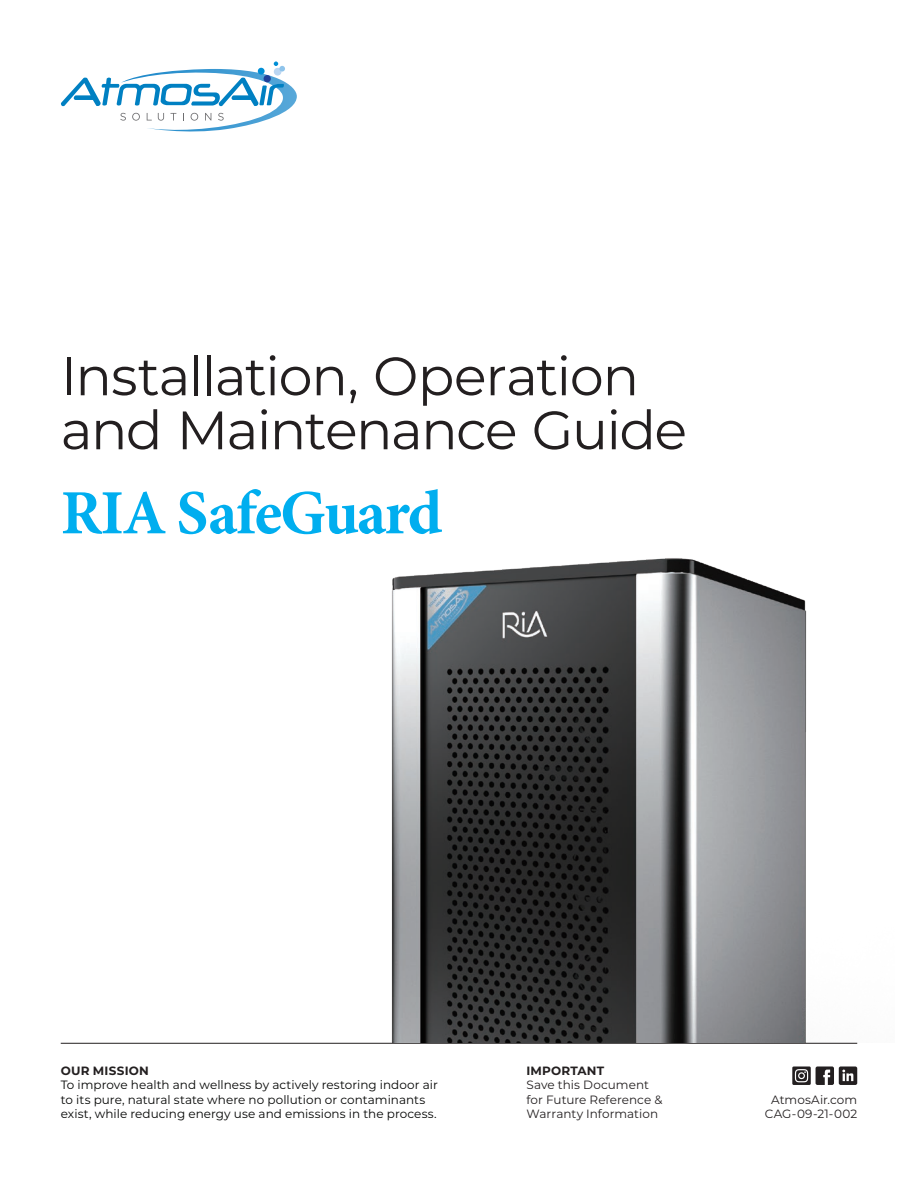
<style>
.page{position:relative;width:918px;height:1188px;background:#fff}
.page>*{position:absolute;margin:0;border:0;box-sizing:border-box;transform-origin:0 0}
.t1{font:700 63px "Minion Pro";letter-spacing:-.03em;color:#00aeef}
.t2{font:54px/54px "Montserrat";letter-spacing:-.03em;color:#231f20}
.t3{font:12px/14.4px "Montserrat";letter-spacing:.005em;color:#050605}
.t4{font:12px/14.4px "Montserrat";letter-spacing:.005em;color:#231f20}
.t5{font:700 12px "Montserrat";letter-spacing:.02em;color:#231f20}
</style>
<div class="page">
<hr style="left:61px;top:1043px;width:796px;height:1px;background:#231f20">
<svg style="left:792px;top:1066px;width:65px;height:19px"></svg>
<svg style="left:61px;top:61px;width:236px;height:71px"></svg>
<div style="left:258px;top:68px;width:7px;height:7px;background:#008fd6;border-radius:50%"></div>
<div style="left:264px;top:75px;width:7px;height:7px;background:#214099;border-radius:50%"></div>
<img style="left:294px;top:558px;width:564px;height:485px">
<p class="t2" style="left:61px;top:347px;width:628px">Installation, Operation and Maintenance Guide</p>
<p class="t1" style="left:61px;top:469px;width:383px">RIA SafeGuard</p>
<p class="t5" style="left:61px;top:1062px;width:90px">OUR MISSION</p>
<p class="t3" style="left:61px;top:1077px;width:379px">To improve health and wellness by actively restoring indoor air to its pure, natural state where no pollution or contaminants exist, while reducing energy use and emissions in the process.</p>
<p class="t5" style="left:527px;top:1062px;width:79px">IMPORTANT</p>
<p class="t4" style="left:526px;top:1077px;width:138px">Save this Document for Future Reference &amp;<br>Warranty Information</p>
<p class="t4" style="left:771px;top:1092px;width:88px">AtmosAir.com</p>
<p class="t4" style="left:765px;top:1106px;width:94px">CAG-09-21-002</p>
</div>
